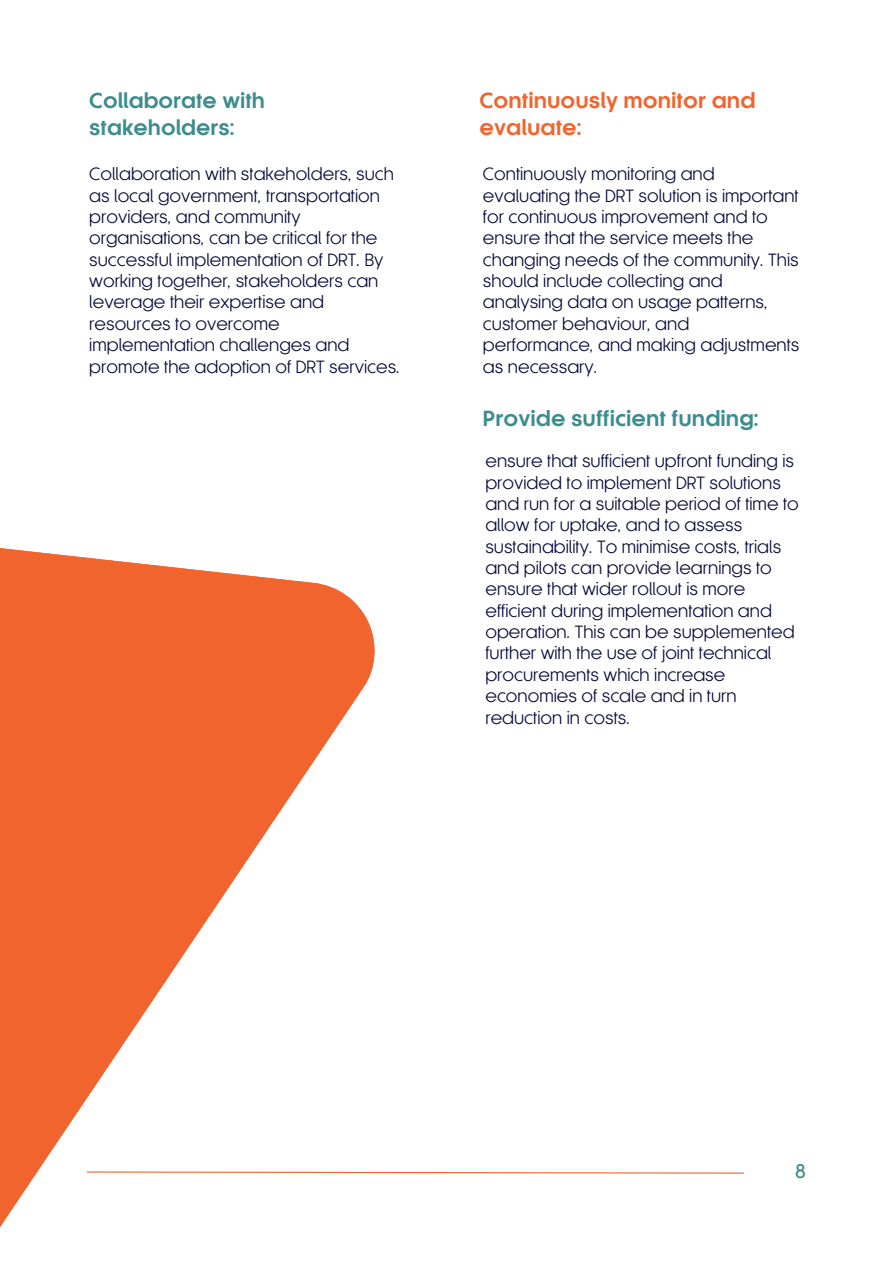
<style>
.page{position:relative;width:893px;height:1264px;background:#fff}
.page>*{position:absolute;margin:0;border:0;box-sizing:border-box;transform-origin:0 0}
.t1{font:700 20.4px/27px "Korto";color:#f2642d}
.t2{font:700 20.4px "Korto";color:#3d8c8f}
.t3{font:700 20.1px/27px "Korto";color:#3d8c8f}
.t4{font:500 18.45px "Korto";color:#3d8c8f}
.t5{font:16.5px/21.3px "Korto";color:#030737}
</style>
<div class="page">
<svg style="left:0;top:548px;width:375px;height:679px"></svg>
<svg style="left:86px;top:1170px;width:658px;height:4px"></svg>
<p class="t3" style="left:89px;top:87px;width:177px">Collaborate with stakeholders:</p>
<p class="t5" style="left:89px;top:163px;width:312px">Collaboration with stakeholders, such as local government, transportation providers, and community organisations, can be critical for the successful implementation of DRT. By working together, stakeholders can leverage their expertise and resources to overcome implementation challenges and promote the adoption of DRT services.</p>
<p class="t1" style="left:479px;top:87px;width:277px">Continuously monitor and evaluate:</p>
<p class="t5" style="left:483px;top:163px;width:318px">Continuously monitoring and evaluating the DRT solution is important for continuous improvement and to ensure that the service meets the changing needs of the community. This should include collecting and analysing data on usage patterns, customer behaviour, and performance, and making adjustments as necessary.</p>
<p class="t2" style="left:483px;top:406px;width:278px">Provide sufficient funding:</p>
<p class="t5" style="left:485px;top:450px;width:315px">ensure that sufficient upfront funding is provided to implement DRT solutions and run for a suitable period of time to allow for uptake, and to assess sustainability. To minimise costs, trials and pilots can provide learnings to ensure that wider rollout is more efficient during implementation and operation. This can be supplemented further with the use of joint technical procurements which increase economies of scale and in turn reduction in costs.</p>
<p class="t4" style="left:795px;top:1159px;width:12px">8</p>
</div>
